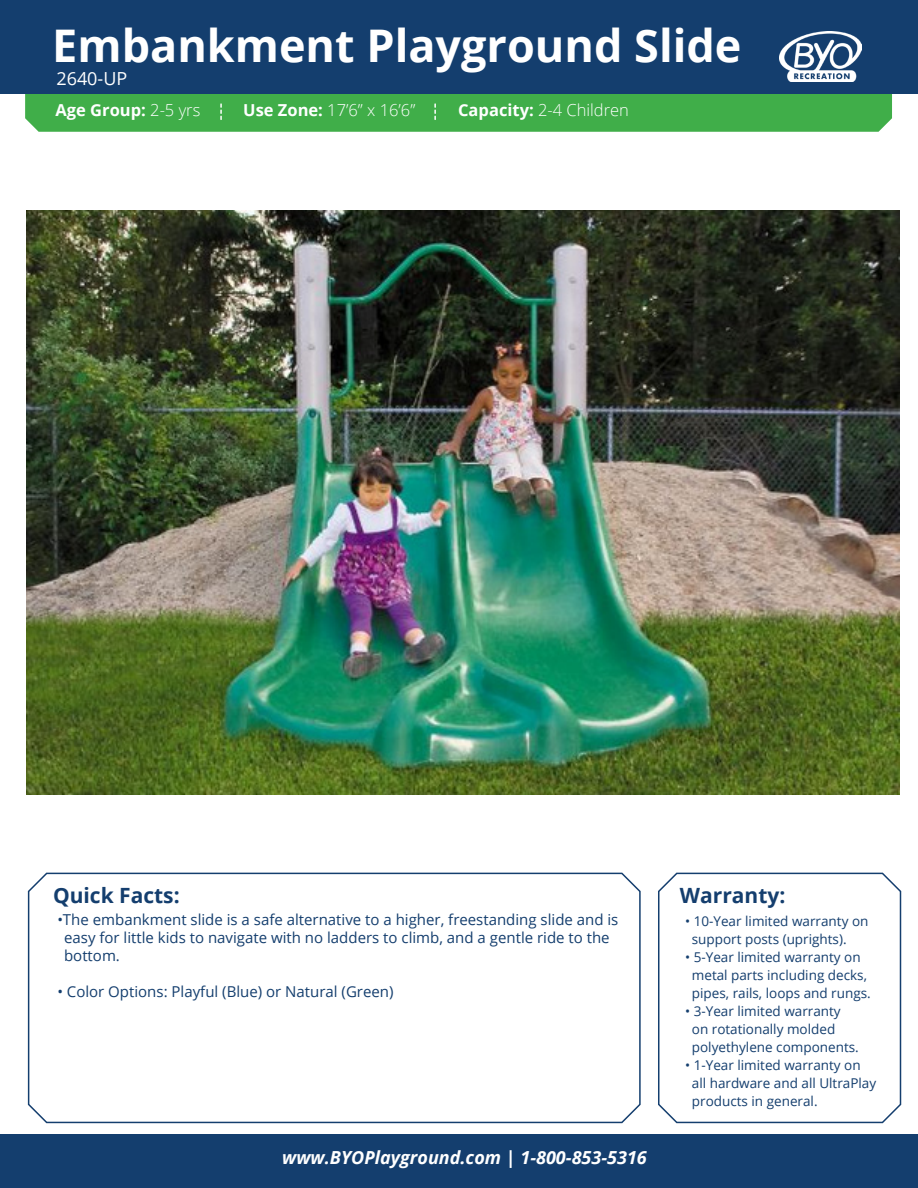
<style>
.page{position:relative;width:918px;height:1188px;background:#fff}
.page>*{position:absolute;margin:0;border:0;box-sizing:border-box;transform-origin:0 0}
.t1{font:700 45px "Open Sans";color:#fff}
.t2{font:700 21px "Open Sans";color:#143e6e}
.t3{font:italic 700 18px "Open Sans";color:#fff}
.t4{font:18px "Open Sans";color:#fff}
.t5{font:300 16.5px "Open Sans";color:#fff}
.t6{font:700 16.5px "Open Sans";color:#fff}
.t7{font:15px/18px "Open Sans";color:#143e6e}
.t8{font:13.5px/18px "Open Sans";color:#143e6e}
.s1{font-weight:300}
.s2{font-weight:700}
</style>
<div class="page">
<div style="left:25px;top:94px;width:867px;height:38px;background:#40ae49"></div>
<svg style="left:220px;top:104px;width:2px;height:15px"></svg>
<svg style="left:434px;top:104px;width:2px;height:15px"></svg>
<div style="left:0;top:1134px;width:918px;height:54px;background:#143e6e"></div>
<div style="left:0;top:0;width:918px;height:94px;background:#143e6e"></div>
<svg style="left:658px;top:872px;width:244px;height:252px"></svg>
<svg style="left:27px;top:872px;width:614px;height:252px"></svg>
<img style="left:780px;top:31px;width:82px;height:51px">
<img style="left:27px;top:210px;width:873px;height:584px">
<p class="t1" style="left:52px;top:14px;width:691px">Embankment Playground Slide</p>
<p class="t4" style="left:56px;top:66px;width:72px">2640-UP</p>
<p class="t6" style="left:56px;top:98px;width:146px">Age Group: <span class="s1">2-5 yrs</span></p>
<p class="t5" style="left:243px;top:99px;width:174px"><span class="s2">Use Zone:</span> 17’6” x 16’6”</p>
<p class="t5" style="left:458px;top:99px;width:172px"><span class="s2">Capacity:</span> 2-4 Children</p>
<p class="t2" style="left:53px;top:881px;width:128px">Quick Facts:</p>
<p class="t2" style="left:680px;top:881px;width:107px">Warranty:</p>
<p class="t7" style="left:64px;top:911px;width:556px;text-indent:-7px">•The embankment slide is a safe alternative to a higher, freestanding slide and is easy for little kids to navigate with no ladders to climb, and a gentle ride to the bottom.</p>
<p class="t7" style="left:57px;top:983px;width:338px">• Color Options: Playful (Blue) or Natural (Green)</p>
<p class="t3" style="left:282px;top:1145px;width:366px">www.BYOPlayground.com | 1-800-853-5316</p>
<p class="t8" style="left:692px;top:912px;width:178px;text-indent:-7px">• 10-Year limited warranty on support posts (uprights).</p>
<p class="t8" style="left:692px;top:948px;width:180px;text-indent:-7px">• 5-Year limited warranty on metal parts including decks, pipes, rails, loops and rungs.</p>
<p class="t8" style="left:692px;top:1002px;width:168px;text-indent:-7px">• 3-Year limited warranty on rotationally molded polyethylene components.</p>
<p class="t8" style="left:692px;top:1056px;width:186px;text-indent:-7px">• 1-Year limited warranty on all hardware and all UltraPlay products in general.</p>
</div>
